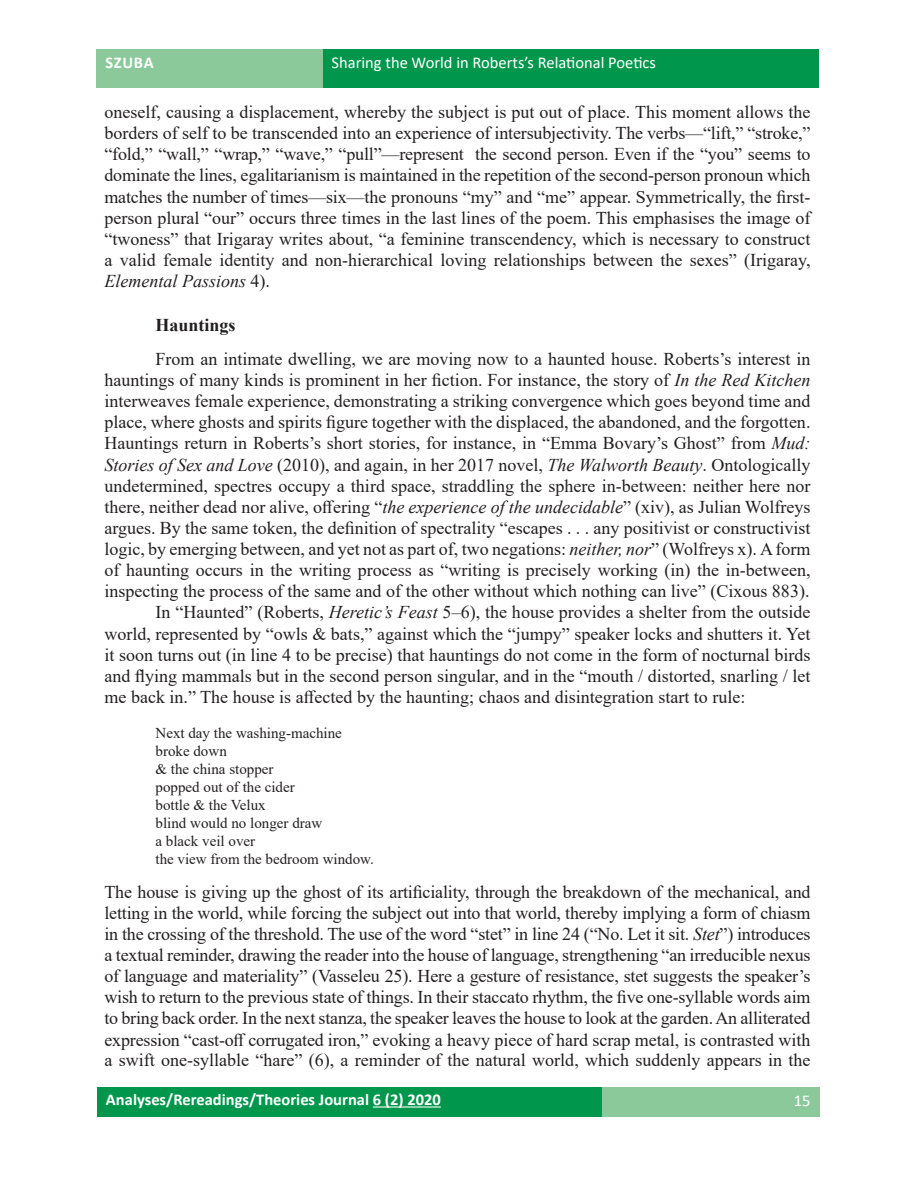
<style>
.page{position:relative;width:915px;height:1187px;background:#fff}
.page>*{position:absolute;margin:0;border:0;box-sizing:border-box;transform-origin:0 0}
.t1{font:18px/21.1px "Times New Roman";color:#231f20;text-align:justify}
.t2{font:700 18px "Times New Roman";color:#231f20}
.t3{font:700 16.5px "Calibri";color:#fff}
.t4{font:16.5px "Calibri";color:#fff}
.t5{font:15px/18px "Times New Roman";color:#231f20}
.s1{font-style:italic}
</style>
<div class="page">
<div style="left:601px;top:1087px;width:217px;height:29px;background:#8cc99a"></div>
<div style="left:97px;top:1087px;width:504px;height:29px;background:#00974d"></div>
<hr style="left:373px;top:1106px;width:67px;height:1px;background:#fff">
<div style="left:97px;top:49px;width:226px;height:38px;background:#8cc99a"></div>
<div style="left:323px;top:49px;width:495px;height:38px;background:#00974d"></div>
<p class="t3" style="left:105px;top:50px;width:50px">SZUBA</p>
<p class="t4" style="left:331px;top:51px;width:326px">Sharing the World in Roberts’s Relational Poetics</p>
<p class="t1" style="left:104px;top:101px;width:707px">oneself, causing a displacement, whereby the subject is put out of place. This moment allows the borders of self to be transcended into an experience of intersubjectivity. The verbs—“lift,” “stroke,” “fold,” “wall,” “wrap,” “wave,” “pull”—represent the second person. Even if the “you” seems to dominate the lines, egalitarianism is maintained in the repetition of the second-person pronoun which matches the number of times—six—the pronouns “my” and “me” appear. Symmetrically, the first&shy;person plural “our” occurs three times in the last lines of the poem. This emphasises the image of “twoness” that Irigaray writes about, “a feminine transcendency, which is necessary to construct a valid female identity and non-hierarchical loving relationships between the sexes” (Irigaray, <span class="s1">Elemental Passions</span> 4).</p>
<p class="t2" style="left:155px;top:312px;width:82px">Hauntings</p>
<p class="t1" style="left:155px;top:348px;width:656px">From an intimate dwelling, we are moving now to a haunted house. Roberts’s interest in</p>
<p class="t1" style="left:104px;top:369px;width:707px">hauntings of many kinds is prominent in her fiction. For instance, the story of <span class="s1">In the Red Kitchen</span></p>
<p class="t1" style="left:104px;top:390px;width:707px">interweaves female experience, demonstrating a striking convergence which goes beyond time and</p>
<p class="t1" style="left:104px;top:411px;width:707px">place, where ghosts and spirits figure together with the displaced, the abandoned, and the forgotten.</p>
<p class="t1" style="left:104px;top:432px;width:707px">Hauntings return in Roberts’s short stories, for instance, in “Emma Bovary’s Ghost” from <span class="s1">Mud:</span></p>
<p class="t1" style="left:104px;top:453px;width:707px"><span class="s1">Stories of Sex and Love</span> (2010), and again, in her 2017 novel, <span class="s1">The Walworth Beauty</span>. Ontologically</p>
<p class="t1" style="left:104px;top:474px;width:707px">undetermined, spectres occupy a third space, straddling the sphere in-between: neither here nor</p>
<p class="t1" style="left:104px;top:495px;width:707px">there, neither dead nor alive, offering “<span class="s1">the experience of the undecidable</span>” (xiv), as Julian Wolfreys</p>
<p class="t1" style="left:104px;top:516px;width:707px">argues. By the same token, the definition of spectrality “escapes . . . any positivist or constructivist</p>
<p class="t1" style="left:104px;top:538px;width:707px">logic, by emerging between, and yet not as part of, two negations: <span class="s1">neither, nor</span>” (Wolfreys x). Aform</p>
<p class="t1" style="left:104px;top:559px;width:707px">of haunting occurs in the writing process as “writing is precisely working (in) the in-between,</p>
<p class="t1" style="left:104px;top:580px;width:706px">inspecting the process of the same and of the other without which nothing can live” (Cixous 883).</p>
<p class="t1" style="left:155px;top:601px;width:656px">In “Haunted” (Roberts, <span class="s1">Heretic’s Feast</span> 5–6), the house provides a shelter from the outside</p>
<p class="t1" style="left:104px;top:622px;width:707px">world, represented by “owls &amp; bats,” against which the “jumpy” speaker locks and shutters it. Yet</p>
<p class="t1" style="left:104px;top:643px;width:707px">it soon turns out (in line 4 to be precise) that hauntings do not come in the form of nocturnal birds</p>
<p class="t1" style="left:104px;top:664px;width:707px">and flying mammals but in the second person singular, and in the “mouth / distorted, snarling / let</p>
<p class="t1" style="left:104px;top:685px;width:642px">me back in.” The house is affected by the haunting; chaos and disintegration start to rule:</p>
<p class="t5" style="left:155px;top:723px;width:220px">Next day the washing-machine broke down<br>&amp; the china stopper<br>popped out of the cider<br>bottle &amp; the Velux<br>blind would no longer draw<br>a black veil over<br>the view from the bedroom window.</p>
<p class="t1" style="left:104px;top:880px;width:707px">The house is giving up the ghost of its artificiality, through the breakdown of the mechanical, and letting in the world, while forcing the subject out into that world, thereby implying a form of chiasm in the crossing of the threshold. The use of the word “stet” in line 24 (“No. Let it sit. <span class="s1">Stet</span>”) introduces a textual reminder, drawing the reader into the house of language, strengthening “an irreducible nexus of language and materiality” (Vasseleu 25). Here a gesture of resistance, stet suggests the speaker’s wish to return to the previous state of things. In their staccato rhythm, the five one-syllable words aim to bring back order. In the next stanza, the speaker leaves the house to look at the garden. An alliterated expression “cast-off corrugated iron,” evoking a heavy piece of hard scrap metal, is contrasted with a swift one-syllable “hare” (6), a reminder of the natural world, which suddenly appears in the</p>
<p class="t3" style="left:106px;top:1087px;width:336px">Analyses/Rereadings/Theories Journal 6 (2) 2020</p>
<p class="t4" style="left:793px;top:1088px;width:18px">15</p>
</div>
